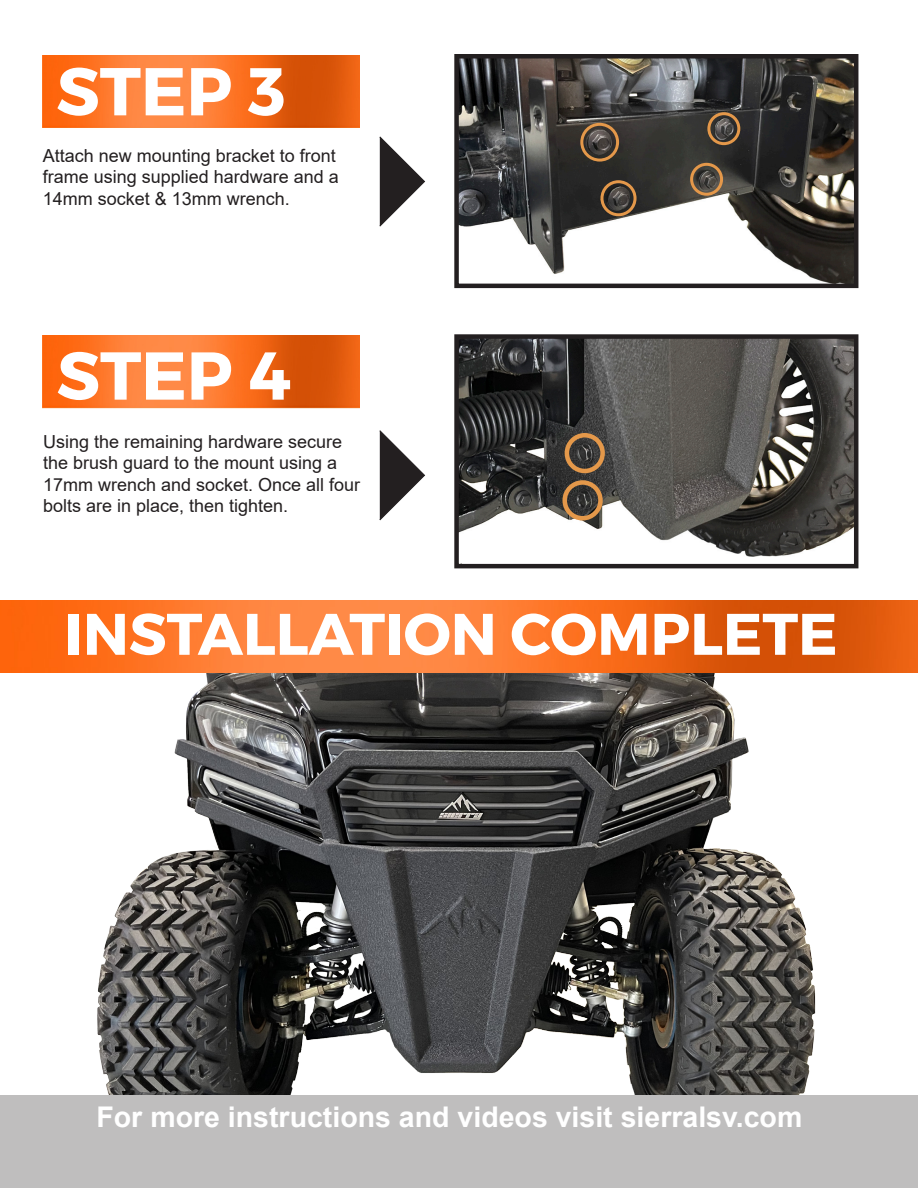
<style>
.page{position:relative;width:918px;height:1188px;background:#fff}
.page>*{position:absolute;margin:0;border:0;box-sizing:border-box;transform-origin:0 0}
.t1{font:700 67.5px "Montserrat";color:#fff}
.t2{font:700 58.5px "Montserrat";color:#fff}
.t3{font:700 28.5px "Arial";color:#fff}
.t4{font:18px/21.6px "Arial";color:#231f20}
</style>
<div class="page">
<img style="left:71px;top:672px;width:761px;height:424px">
<img style="left:43px;top:55px;width:316px;height:73px">
<img style="left:43px;top:335px;width:316px;height:73px">
<svg style="left:379px;top:430px;width:46px;height:91px"></svg>
<svg style="left:379px;top:136px;width:46px;height:91px"></svg>
<img style="left:459px;top:59px;width:394px;height:224px">
<div style="left:454px;top:54px;width:404px;height:234px;border:4px solid #231f20"></div>
<img style="left:459px;top:339px;width:394px;height:218px">
<div style="left:454px;top:334px;width:404px;height:234px;border:4px solid #231f20"></div>
<div style="left:0;top:1096px;width:918px;height:92px;background:#bfbebe"></div>
<img style="left:0;top:600px;width:918px;height:72px">
<div style="left:580px;top:123px;width:39px;height:39px;border:3px solid #e4984a;border-radius:50%"></div>
<div style="left:565px;top:433px;width:40px;height:40px;border:4px solid #e4984a;border-radius:50%"></div>
<div style="left:562px;top:480px;width:41px;height:40px;border:4px solid #e4984a;border-radius:50%"></div>
<div style="left:600px;top:180px;width:37px;height:36px;border:3px solid #e4984a;border-radius:50%"></div>
<div style="left:707px;top:112px;width:33px;height:33px;border:3px solid #e4984a;border-radius:50%"></div>
<div style="left:690px;top:163px;width:33px;height:33px;border:3px solid #e4984a;border-radius:50%"></div>
<p class="t1" style="left:56px;top:50px;width:231px">STEP 3</p>
<p class="t4" style="left:43px;top:144px;width:298px">Attach new mounting bracket to front frame using supplied hardware and a<br>14mm socket &amp; 13mm wrench.</p>
<p class="t1" style="left:57px;top:334px;width:236px">STEP 4</p>
<p class="t4" style="left:43px;top:430px;width:319px">Using the remaining hardware secure the brush guard to the mount using a 17mm wrench and socket. Once all four bolts are in place, then tighten.</p>
<p class="t2" style="left:64px;top:598px;width:775px">INSTALLATION COMPLETE</p>
<p class="t3" style="left:97px;top:1097px;width:707px">For more instructions and videos visit sierralsv.com</p>
</div>
